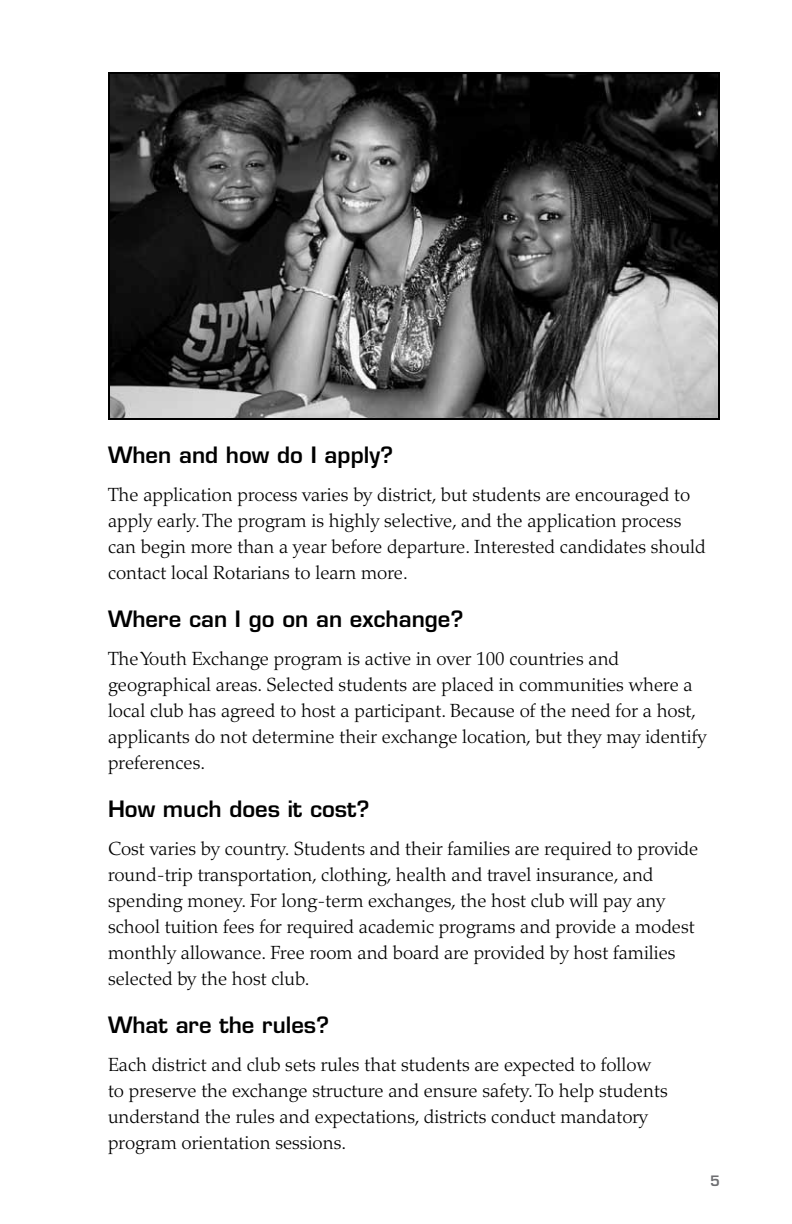
<style>
.page{position:relative;width:792px;height:1224px;background:#fff}
.page>*{position:absolute;margin:0;border:0;box-sizing:border-box;transform-origin:0 0}
.t1{font:600 22px "Eurostile LT Std";color:#000}
.t2{font:300 19px/26px "Palatino LT Std";color:#000}
.t3{font:600 14px "Eurostile LT Std";color:#6d6e71}
</style>
<div class="page">
<img style="left:111px;top:75px;width:606px;height:342px">
<div style="left:108px;top:72px;width:612px;height:348px;border:2px solid #000"></div>
<p class="t1" style="left:108px;top:441px;width:287px">When and how do I apply?</p>
<p class="t2" style="left:108px;top:482px;width:599px">The application process varies by district, but students are encouraged to apply early.The program is highly selective, and the application process can begin more than a year before departure. Interested candidates should contact local Rotarians to learn more.</p>
<p class="t1" style="left:108px;top:605px;width:357px">Where can I go on an exchange?</p>
<p class="t2" style="left:108px;top:646px;width:600px">TheYouth Exchange program is active in over 100 countries and geographical areas. Selected students are placed in communities where a local club has agreed to host a participant. Because of the need for a host, applicants do not determine their exchange location, but they may identify preferences.</p>
<p class="t1" style="left:108px;top:795px;width:263px">How much does it cost?</p>
<p class="t2" style="left:108px;top:836px;width:592px">Cost varies by country. Students and their families are required to provide round-trip transportation, clothing, health and travel insurance, and spending money. For long-term exchanges, the host club will pay any school tuition fees for required academic programs and provide a modest monthly allowance. Free room and board are provided by host families selected by the host club.</p>
<p class="t1" style="left:108px;top:1011px;width:223px">What are the rules?</p>
<p class="t2" style="left:108px;top:1052px;width:561px">Each district and club sets rules that students are expected to follow to preserve the exchange structure and ensure safety.To help students understand the rules and expectations, districts conduct mandatory program orientation sessions.</p>
<p class="t3" style="left:710px;top:1172px;width:11px">5</p>
</div>
